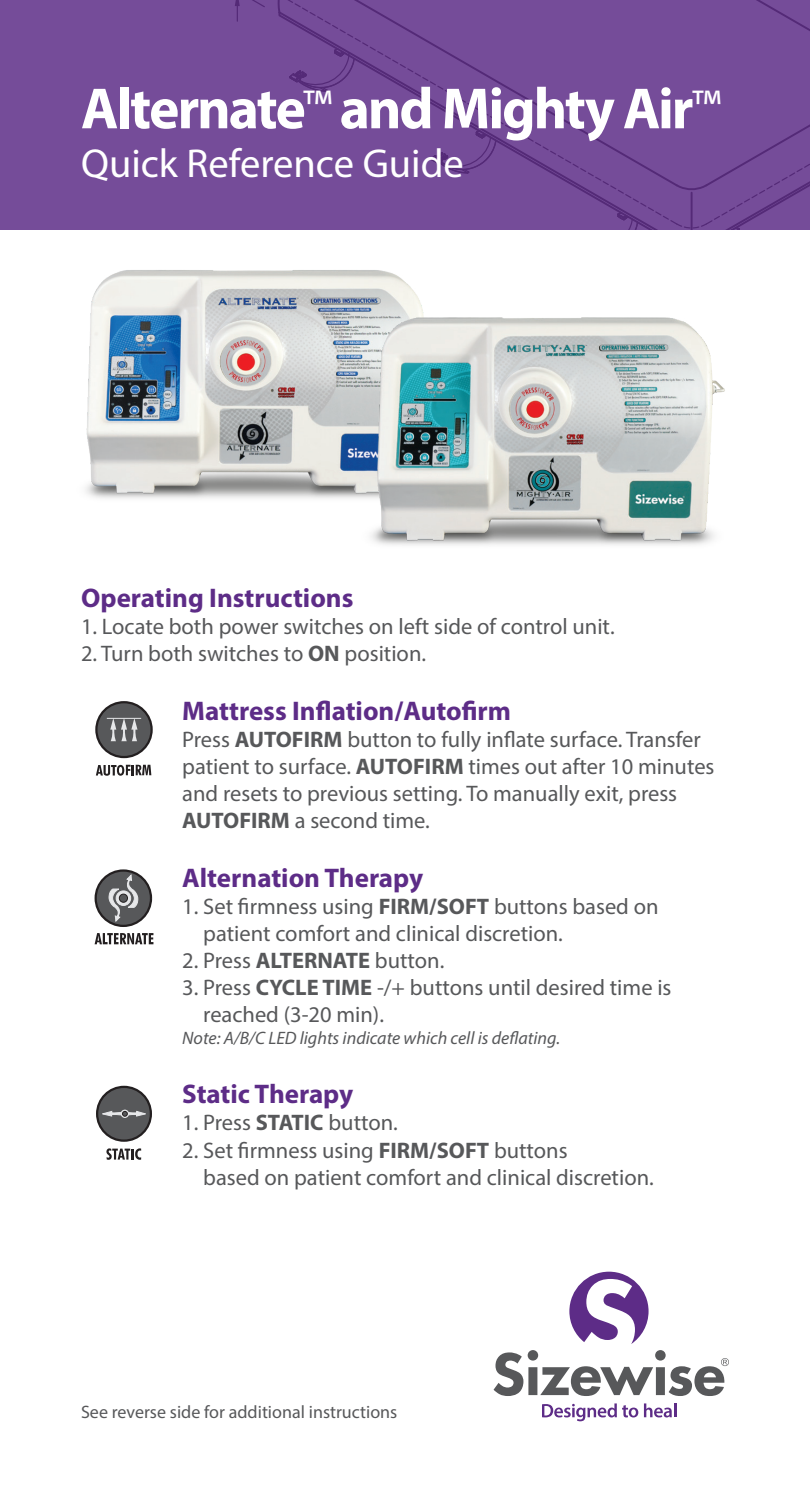
<style>
.page{position:relative;width:810px;height:1499px;background:#fff}
.page>*{position:absolute;margin:0;border:0;box-sizing:border-box;transform-origin:0 0}
.t1{font:700 58.5px "Myriad Pro";letter-spacing:-.035em;color:#fff}
.t2{font:40.5px "Myriad Pro";color:#fff}
.t3{font:700 27px "Myriad Pro";color:#5d2c87}
.t4{font:22.5px/27px "Myriad Pro";color:#57585a}
.t5{font:italic 18px "Myriad Pro";color:#57585a}
.t6{font:18px "Myriad Pro";color:#57585a}
.s1{font-weight:400;font-size:49.5px}
.s2{font-weight:700}
</style>
<div class="page">
<svg style="left:96px;top:870px;width:55px;height:56px"></svg>
<div style="left:95px;top:869px;width:57px;height:58px;border:2px solid #231f20;border-radius:50%"></div>
<svg style="left:109px;top:875px;width:29px;height:46px"></svg>
<svg style="left:95px;top:933px;width:58px;height:11px"></svg>
<div style="left:0;top:0;width:810px;height:229px;background:#754c99"></div>
<svg style="left:569px;top:1271px;width:80px;height:73px"></svg>
<svg style="left:542px;top:1403px;width:96px;height:18px"></svg>
<svg style="left:644px;top:1403px;width:32px;height:14px"></svg>
<svg style="left:494px;top:1350px;width:235px;height:46px"></svg>
<div style="left:96px;top:702px;width:56px;height:55px;background:#57585a;border-radius:50%"></div>
<div style="left:95px;top:701px;width:58px;height:57px;border:2px solid #231f20;border-radius:50%"></div>
<svg style="left:110px;top:719px;width:28px;height:22px"></svg>
<hr style="left:107px;top:718px;width:34px;height:1px;background:#e6e7e9">
<svg style="left:96px;top:765px;width:55px;height:10px"></svg>
<svg style="left:106px;top:1148px;width:35px;height:11px"></svg>
<div style="left:97px;top:1087px;width:54px;height:53px;background:#57585a;border-radius:50%"></div>
<div style="left:96px;top:1085px;width:56px;height:56px;border:2px solid #231f20;border-radius:50%"></div>
<div style="left:121px;top:1110px;width:8px;height:7px;border:1px solid #e6e7e9;border-radius:50%"></div>
<svg style="left:102px;top:1111px;width:44px;height:5px"></svg>
<img style="left:85px;top:270px;width:324px;height:229px">
<img style="left:343px;top:286px;width:382px;height:259px">
<p class="t1" style="left:81px;top:70px;width:642px">Alternate<span class="s1">™</span> and Mighty Air<span class="s1">™</span></p>
<p class="t2" style="left:81px;top:138px;width:384px">Quick Reference Guide</p>
<p class="t3" style="left:81px;top:580px;width:274px">Operating Instructions</p>
<p class="t4" style="left:81px;top:612px;width:535px">1. Locate both power switches on left side of control unit.</p>
<p class="t4" style="left:81px;top:639px;width:347px">2. Turn both switches to <span class="s2">ON</span> position.</p>
<p class="t3" style="left:182px;top:693px;width:330px">Mattress Inflation/Autofirm</p>
<p class="t4" style="left:182px;top:725px;width:534px">Press <span class="s2">AUTOFIRM</span> button to fully inflate surface. Transfer patient to surface. <span class="s2">AUTOFIRM</span> times out after 10 minutes and resets to previous setting. To manually exit, press <span class="s2">AUTOFIRM</span> a second time.</p>
<p class="t3" style="left:182px;top:860px;width:243px">Alternation Therapy</p>
<p class="t4" style="left:203px;top:893px;width:457px;text-indent:-21px">1. Set firmness using <span class="s2">FIRM/SOFT</span> buttons based on patient comfort and clinical discretion.</p>
<p class="t4" style="left:182px;top:947px;width:264px">2. Press <span class="s2">ALTERNATE</span> button.</p>
<p class="t4" style="left:203px;top:974px;width:470px;text-indent:-21px">3. Press <span class="s2">CYCLE TIME</span> -/+ buttons until desired time is reached (3-20 min).</p>
<p class="t5" style="left:182px;top:1027px;width:379px">Note: A/B/C LED lights indicate which cell is deflating.</p>
<p class="t3" style="left:182px;top:1076px;width:173px">Static Therapy</p>
<p class="t4" style="left:182px;top:1109px;width:217px">1. Press <span class="s2">STATIC</span> button.</p>
<p class="t4" style="left:203px;top:1136px;width:452px;text-indent:-21px">2. Set firmness using <span class="s2">FIRM/SOFT</span> buttons<br>based on patient comfort and clinical discretion.</p>
<p class="t6" style="left:81px;top:1400px;width:318px">See reverse side for additional instructions</p>
</div>
